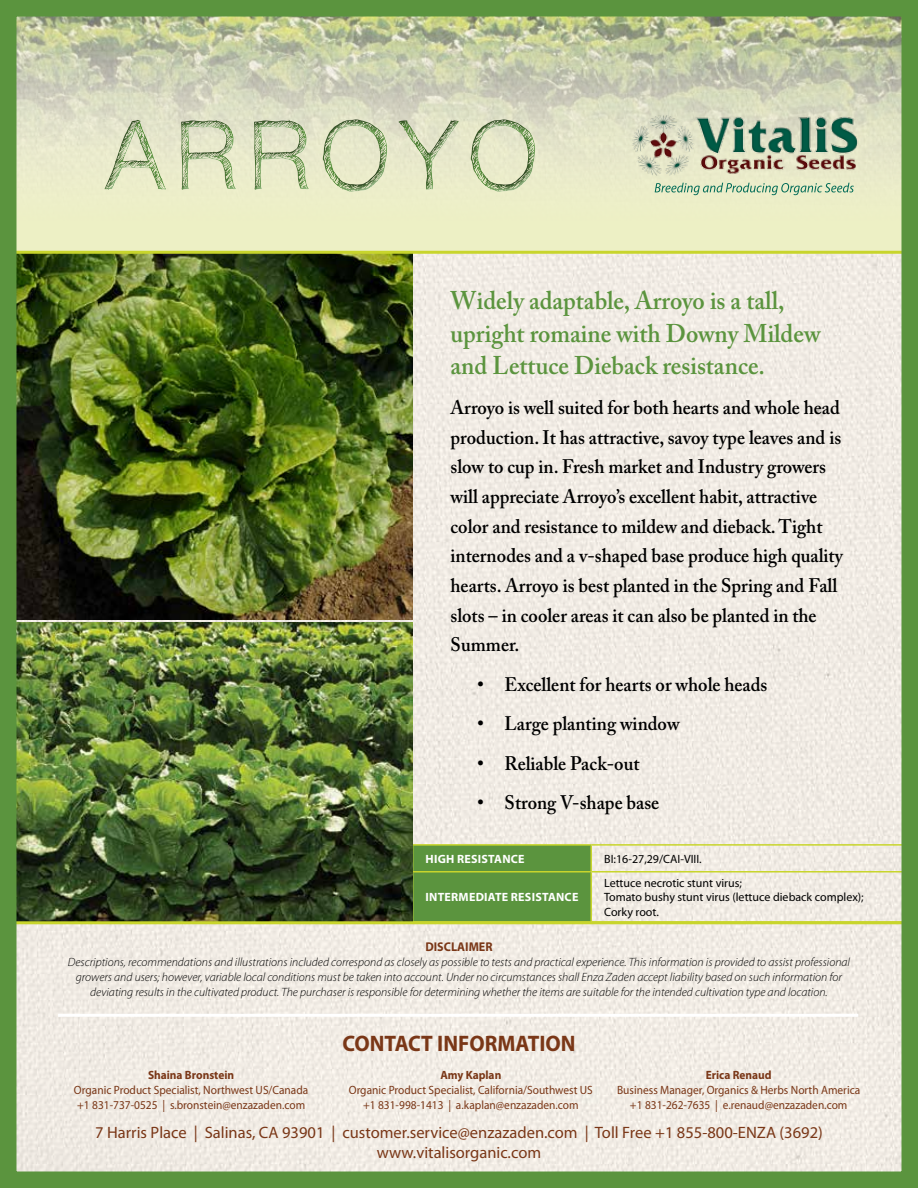
<style>
.page{position:relative;width:918px;height:1188px;background:#fff}
.page>*{position:absolute;margin:0;border:0;box-sizing:border-box;transform-origin:0 0}
.t1{font:300 94.8px "Sketchetik";letter-spacing:.1em;color:#5b943e}
.t2{font:600 25.5px/32.7px "Adobe Caslon Pro";color:#5b943e;scale:.95 1}
.t3{font:700 22.5px "Myriad Pro";color:#7a3717;scale:.95 1}
.t4{font:600 19.5px/29.7px "Adobe Caslon Pro";color:#000;scale:.95 1}
.t5{font:16.5px/19.5px "Myriad Pro";color:#7a3717;text-align:center}
.t6{font:700 12.75px "Myriad Pro";color:#7a3717;scale:.95 1}
.t7{font:italic 300 12px/15px "Myriad Pro";color:#000;text-align:center}
.t8{font:12px/15px "Myriad Pro";color:#7a3717;text-align:center;scale:.95 1}
.t9{font:12px/14.4px "Myriad Pro";color:#000}
.t10{font:700 12px "Myriad Pro";letter-spacing:.02em;color:#fff}
.t11{font:700 12px "Myriad Pro";color:#7a3717;scale:.95 1}
</style>
<div class="page">
<img style="left:0;top:0;width:918px;height:1188px">
<h1 class="t1" style="left:104px;top:97px;width:435px">ARROYO</h1>
<h2 class="t2" style="left:451px;top:284px;width:391px">Widely adaptable, Arroyo is a tall, upright romaine with Downy Mildew and Lettuce Dieback resistance.</h2>
<p class="t4" style="left:451px;top:392px;width:415px">Arroyo is well suited for both hearts and whole head production. It has attractive, savoy type leaves and is slow to cup in. Fresh market and Industry growers will appreciate Arroyo’s excellent habit, attractive color and resistance to mildew and dieback. Tight internodes and a v-shaped base produce high quality hearts. Arroyo is best planted in the Spring and Fall slots – in cooler areas it can also be planted in the Summer.</p>
<h3 class="t4" style="left:478px;top:669px;width:307px">• Excellent for hearts or whole heads</h3>
<h3 class="t4" style="left:478px;top:709px;width:214px">• Large planting window</h3>
<h3 class="t4" style="left:478px;top:748px;width:172px">• Reliable Pack-out</h3>
<h3 class="t4" style="left:478px;top:788px;width:193px">• Strong V-shape base</h3>
<p class="t10" style="left:426px;top:851px;width:100px">HIGH RESISTANCE</p>
<p class="t9" style="left:604px;top:851px;width:99px">BI:16-27,29/CAI-VIII.</p>
<p class="t10" style="left:426px;top:889px;width:154px">INTERMEDIATE RESISTANCE</p>
<p class="t9" style="left:604px;top:876px;width:261px">Lettuce necrotic stunt virus;<br>Tomato bushy stunt virus (lettuce dieback complex);<br>Corky root.</p>
<p class="t6" style="left:425px;top:939px;width:72px">DISCLAIMER</p>
<p class="t7" style="left:68px;top:955px;width:784px">Descriptions, recommendations and illustrations included correspond as closely as possible to tests and practical experience. This information is provided to assist professional growers and users; however, variable local conditions must be taken into account. Under no circumstances shall Enza Zaden accept liability based on such information for deviating results in the cultivated product. The purchaser is responsible for determining whether the items are suitable for the intended cultivation type and location.</p>
<p class="t11" style="left:148px;top:1067px;width:92px">Shaina Bronstein</p>
<p class="t8" style="left:74px;top:1082px;width:248px;text-align:left">Organic Product Specialist, Northwest US/Canada +1 831-737-0525 | s.bronstein@enzazaden.com</p>
<h3 class="t3" style="left:342px;top:1028px;width:247px">CONTACT INFORMATION</h3>
<p class="t11" style="left:440px;top:1067px;width:66px">Amy Kaplan</p>
<p class="t8" style="left:349px;top:1082px;width:258px">Organic Product Specialist, California/Southwest US +1 831-998-1413 | a.kaplan@enzazaden.com</p>
<p class="t11" style="left:706px;top:1067px;width:71px">Erica Renaud</p>
<p class="t8" style="left:617px;top:1082px;width:257px">Business Manager, Organics &amp; Herbs North America +1 831-262-7635 | e.renaud@enzazaden.com</p>
<h3 class="t5" style="left:95px;top:1123px;width:729px">7 Harris Place | Salinas, CA 93901 | customer.service@enzazaden.com | Toll Free +1 855-800-ENZA (3692) www.vitalisorganic.com</h3>
</div>
